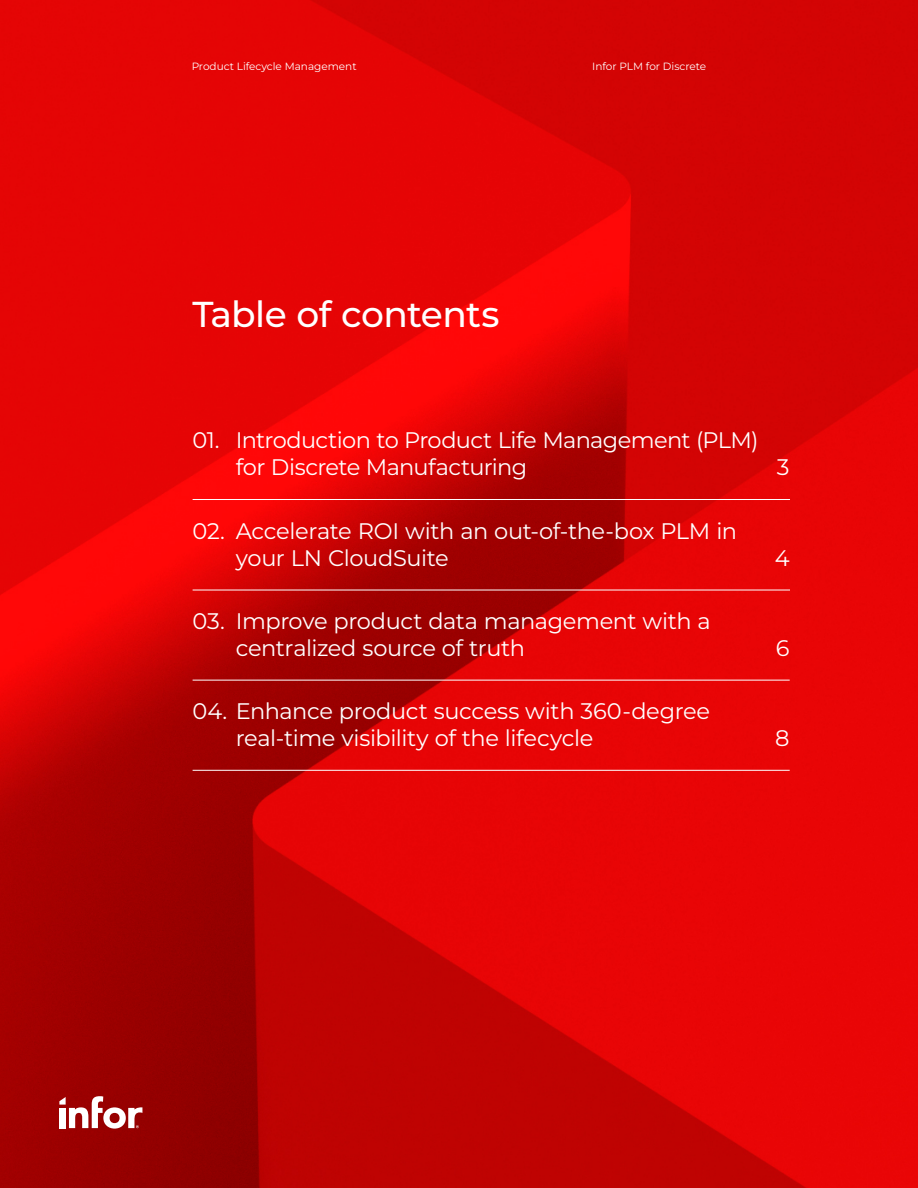
<style>
.page{position:relative;width:918px;height:1188px;background:#fff}
.page>*{position:absolute;margin:0;border:0;box-sizing:border-box;transform-origin:0 0}
.t1{font:500 36px "Montserrat";letter-spacing:-.015em;color:#fff}
.t2{font:22.5px/27px "Montserrat";letter-spacing:-.02em;color:#fff}
.t3{font:10.5px "Montserrat";color:#fff}
</style>
<div class="page">
<img style="left:0;top:0;width:918px;height:1188px">
<svg style="left:59px;top:1096px;width:83px;height:33px"></svg>
<hr style="left:193px;top:499px;width:597px;height:1px;background:#fff">
<hr style="left:193px;top:590px;width:597px;height:1px;background:#fff">
<hr style="left:193px;top:680px;width:597px;height:1px;background:#fff">
<hr style="left:193px;top:770px;width:597px;height:1px;background:#fff">
<p class="t3" style="left:192px;top:59px;width:166px">Product Lifecycle Management</p>
<p class="t3" style="left:592px;top:59px;width:116px">Infor PLM for Discrete</p>
<h1 class="t1" style="left:193px;top:289px;width:308px">Table of contents</h1>
<p class="t2" style="left:236px;top:426px;width:524px;text-indent:-43px">01. Introduction to Product Life Management (PLM) for Discrete Manufacturing</p>
<p class="t2" style="left:236px;top:517px;width:503px;text-indent:-43px">02. Accelerate ROI with an out-of-the-box PLM in your LN CloudSuite</p>
<p class="t2" style="left:236px;top:607px;width:477px;text-indent:-43px">03. Improve product data management with a centralized source of truth</p>
<p class="t2" style="left:236px;top:697px;width:476px;text-indent:-43px">04. Enhance product success with 360-degree real-time visibility of the lifecycle</p>
<p class="t2" style="left:777px;top:453px;width:14px">3</p>
<p class="t2" style="left:775px;top:544px;width:16px">4</p>
<p class="t2" style="left:776px;top:634px;width:15px">6</p>
<p class="t2" style="left:775px;top:724px;width:16px">8</p>
</div>
